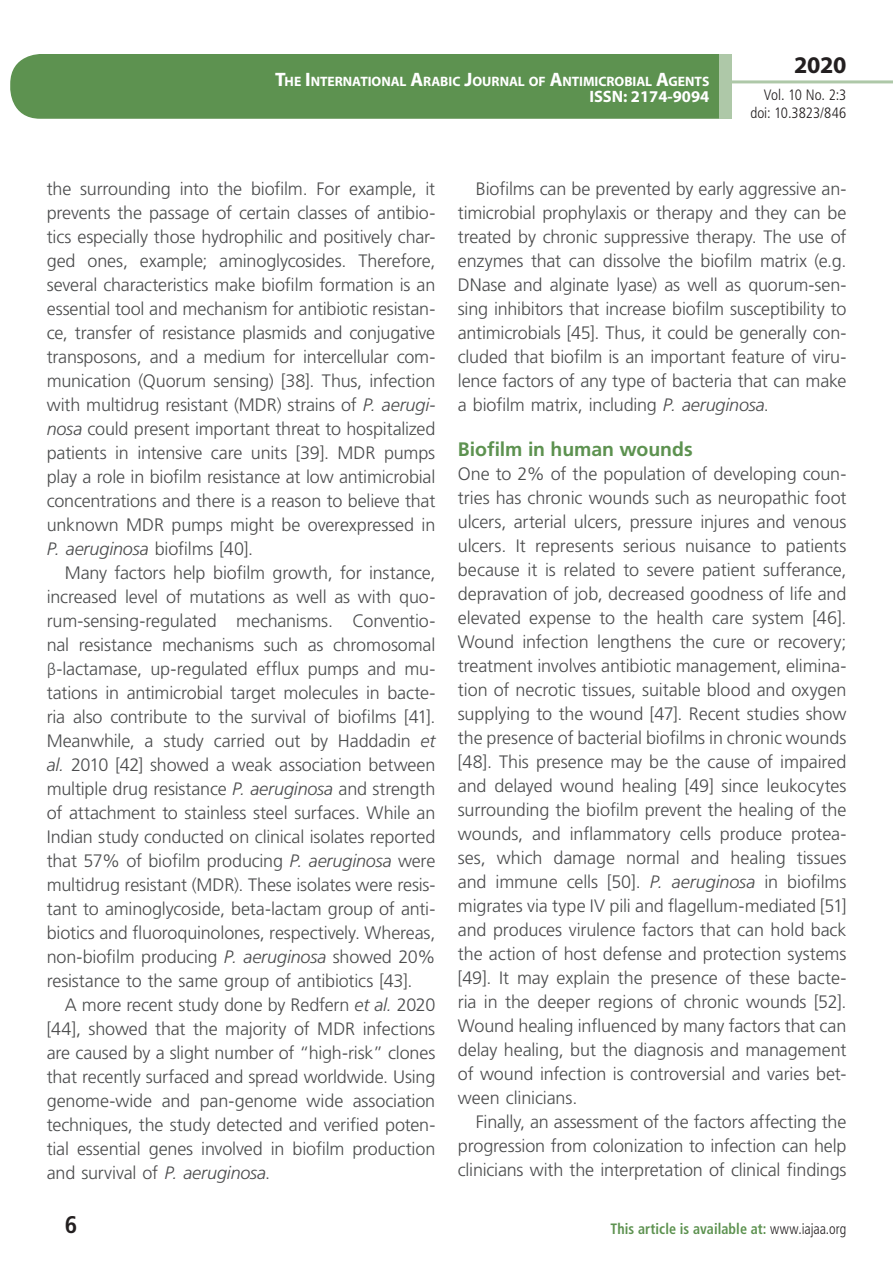
<style>
.page{position:relative;width:893px;height:1263px;background:#fff}
.page>*{position:absolute;margin:0;border:0;box-sizing:border-box;transform-origin:0 0}
.t1{font:700 24px "Myriad Pro";color:#231f20}
.t2{font:700 condensed 24px "Frutiger LT Std";color:#231f20}
.t3{font:700 19.5px "Frutiger LT Std";letter-spacing:-.005em;color:#5d9250}
.t4{font:300 18px/24px "Frutiger LT Std";letter-spacing:-.01em;color:#4b4c4d;text-align:justify}
.t5{font:700 16.5px "Myriad Pro";color:#fff}
.t6{font:700 condensed 15px "Frutiger LT Std";letter-spacing:.005em;color:#5d9250;scale:.94 1}
.t7{font:300 condensed 15px/18px "Frutiger LT Std";color:#231f20;text-align:right}
.t8{font:700 13.65px "Myriad Pro";color:#fff}
.s1{font-size:19.5px}
.s2{font-style:italic}
.s3{font-family:"Calibri"}
.s4{font-weight:300;color:#231f20}
</style>
<div class="page">
<div style="left:10px;top:54px;width:775px;height:65px;background:#5d9250;border-radius:30px"></div>
<div style="left:732px;top:0;width:161px;height:157px;background:#fff"></div>
<hr style="left:730px;top:80px;width:163px;height:3px;background:#aec8a8">
<div style="left:719px;top:54px;width:13px;height:65px;background:#aec8a8"></div>
<p class="t8" style="left:275px;top:72px;width:436px"><span class="s1">T</span>HE <span class="s1">I</span>NTERNATIONAL <span class="s1">A</span>RABIC <span class="s1">J</span>OURNAL OF <span class="s1">A</span>NTIMICROBIAL <span class="s1">A</span>GENTS</p>
<p class="t5" style="left:589px;top:86px;width:122px">ISSN: 2174-9094</p>
<h1 class="t1" style="left:794px;top:49px;width:54px">2020</h1>
<p class="t7" style="left:750px;top:86px;width:98px">Vol. 10 No. 2:3 doi: 10.3823/846</p>
<p class="t4" style="left:47px;top:177px;width:390px">the surrounding into the biofilm. For example, it prevents the passage of certain classes of antibio&shy;tics especially those hydrophilic and positively char&shy;ged ones, example; aminoglycosides. Therefore, several characteristics make biofilm formation is an essential tool and mechanism for antibiotic resistan&shy;ce, transfer of resistance plasmids and conjugative transposons, and a medium for intercellular com&shy;munication (Quorum sensing) [38]. Thus, infection with multidrug resistant (MDR) strains of <span class="s2">P. aerugi&shy;nosa</span> could present important threat to hospitalized patients in intensive care units [39]. MDR pumps play a role in biofilm resistance at low antimicrobial concentrations and there is a reason to believe that unknown MDR pumps might be overexpressed in <span class="s2">P. aeruginosa</span> biofilms [40].</p>
<p class="t4" style="left:47px;top:561px;width:390px;text-indent:18px">Many factors help biofilm growth, for instance, increased level of mutations as well as with quo&shy;rum-sensing-regulated mechanisms. Conventio&shy;nal resistance mechanisms such as chromosomal <span class="s3">β</span>-lactamase, up-regulated efflux pumps and mu&shy;tations in antimicrobial target molecules in bacte&shy;ria also contribute to the survival of biofilms [41].<br>Meanwhile, a study carried out by Haddadin <span class="s2">et al.</span> 2010 [42] showed a weak association between multiple drug resistance <span class="s2">P. aeruginosa</span> and strength of attachment to stainless steel surfaces. While an Indian study conducted on clinical isolates reported that 57% of biofilm producing <span class="s2">P. aeruginosa</span> were multidrug resistant (MDR). These isolates were resis&shy;tant to aminoglycoside, beta-lactam group of anti&shy;biotics and fluoroquinolones, respectively. Whereas, non-biofilm producing <span class="s2">P. aeruginosa</span> showed 20% resistance to the same group of antibiotics [43].</p>
<p class="t4" style="left:47px;top:993px;width:390px;text-indent:18px">A more recent study done by Redfern <span class="s2">et al.</span> 2020 [44], showed that the majority of MDR infections are caused by a slight number of “high-risk” clones that recently surfaced and spread worldwide. Using genome-wide and pan-genome wide association techniques, the study detected and verified poten&shy;tial essential genes involved in biofilm production and survival of <span class="s2">P. aeruginosa</span>.</p>
<p class="t4" style="left:458px;top:177px;width:390px;text-indent:18px">Biofilms can be prevented by early aggressive an&shy;timicrobial prophylaxis or therapy and they can be treated by chronic suppressive therapy. The use of enzymes that can dissolve the biofilm matrix (e.g.<br>DNase and alginate lyase) as well as quorum-sen&shy;sing inhibitors that increase biofilm susceptibility to antimicrobials [45]. Thus, it could be generally con&shy;cluded that biofilm is an important feature of viru&shy;lence factors of any type of bacteria that can make a biofilm matrix, including <span class="s2">P. aeruginosa</span>.</p>
<p class="t3" style="left:458px;top:438px;width:236px">Biofilm in human wounds</p>
<p class="t4" style="left:458px;top:462px;width:390px">One to 2% of the population of developing coun&shy;tries has chronic wounds such as neuropathic foot ulcers, arterial ulcers, pressure injures and venous ulcers. It represents serious nuisance to patients because it is related to severe patient sufferance, depravation of job, decreased goodness of life and elevated expense to the health care system [46].<br>Wound infection lengthens the cure or recovery; treatment involves antibiotic management, elimina&shy;tion of necrotic tissues, suitable blood and oxygen supplying to the wound [47]. Recent studies show the presence of bacterial biofilms in chronic wounds [48]. This presence may be the cause of impaired and delayed wound healing [49] since leukocytes surrounding the biofilm prevent the healing of the wounds, and inflammatory cells produce protea&shy;ses, which damage normal and healing tissues and immune cells [50]. <span class="s2">P. aeruginosa</span> in biofilms migrates via type IV pili and flagellum-mediated [51] and produces virulence factors that can hold back the action of host defense and protection systems [49]. It may explain the presence of these bacte&shy;ria in the deeper regions of chronic wounds [52].<br>Wound healing influenced by many factors that can delay healing, but the diagnosis and management of wound infection is controversial and varies bet&shy;ween clinicians.</p>
<p class="t4" style="left:458px;top:1110px;width:390px;text-indent:18px">Finally, an assessment of the factors affecting the progression from colonization to infection can help clinicians with the interpretation of clinical findings</p>
<h1 class="t2" style="left:65px;top:1210px;width:14px">6</h1>
<p class="t6" style="left:610px;top:1219px;width:252px">This article is available at: <span class="s4">www.iajaa.org</span></p>
</div>
